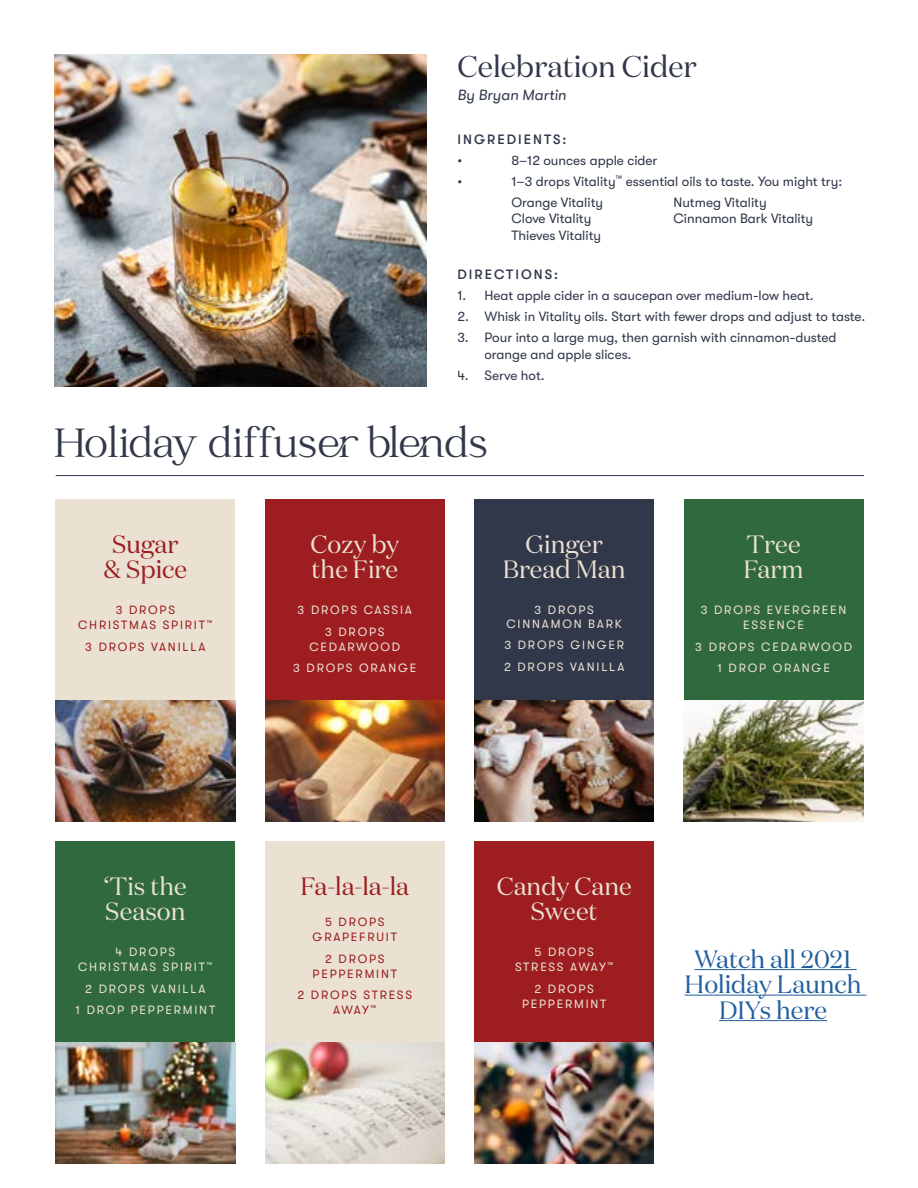
<style>
.page{position:relative;width:918px;height:1188px;background:#fff}
.page>*{position:absolute;margin:0;border:0;box-sizing:border-box;transform-origin:0 0}
.t1{font:45px "Catchy Mager";color:#30384a}
.t2{font:30px "Domaine Display";color:#30384a}
.t3{font:25.05px/25.5px "Domaine Display";color:#ebe1d2}
.t4{font:25.05px/25.5px "Domaine Display";color:#215e9e;text-align:center}
.t5{font:25.05px/25.5px "Domaine Display";color:#9c1e21;text-align:center}
.t6{font:italic 15px "GT Walsheim Pro";color:#30384a}
.t7{font:13.5px/21px "GT Walsheim";color:#30384a}
.t8{font:500 13.5px "GT Walsheim Pro";letter-spacing:.15em;color:#30384a}
.t9{font:12px/21.5px "GT Walsheim";letter-spacing:.15em;color:#ebe1d2;text-align:center}
.t10{font:12px/15px "GT Walsheim";letter-spacing:.15em;color:#9c1e21;text-align:center}
</style>
<div class="page">
<img style="left:54px;top:54px;width:372px;height:333px">
<div style="left:56px;top:499px;width:179px;height:323px;background:#ebe1d2"></div>
<img style="left:56px;top:701px;width:179px;height:121px">
<div style="left:475px;top:499px;width:179px;height:323px;background:#30384a"></div>
<img style="left:475px;top:701px;width:179px;height:121px">
<div style="left:265px;top:499px;width:180px;height:323px;background:#9d1d20"></div>
<img style="left:265px;top:701px;width:180px;height:121px">
<div style="left:56px;top:841px;width:179px;height:323px;background:#2f693d"></div>
<img style="left:56px;top:1042px;width:179px;height:122px">
<div style="left:475px;top:841px;width:179px;height:323px;background:#9d1d20"></div>
<img style="left:475px;top:1042px;width:179px;height:122px">
<div style="left:265px;top:841px;width:180px;height:323px;background:#ebe1d2"></div>
<hr style="left:695px;top:969px;width:162px;height:1px;background:#215e9e">
<hr style="left:685px;top:995px;width:182px;height:1px;background:#215e9e">
<hr style="left:719px;top:1020px;width:108px;height:1px;background:#215e9e">
<img style="left:265px;top:1042px;width:180px;height:122px">
<div style="left:684px;top:499px;width:179px;height:323px;background:#2f693d"></div>
<img style="left:684px;top:701px;width:179px;height:121px">
<hr style="left:56px;top:475px;width:808px;height:1px;background:#30384a">
<h2 class="t2" style="left:458px;top:48px;width:241px">Celebration Cider</h2>
<p class="t6" style="left:458px;top:87px;width:110px">By Bryan Martin</p>
<p class="t8" style="left:458px;top:132px;width:110px">INGREDIENTS:</p>
<p class="t7" style="left:458px;top:150px;width:6px">•</p>
<p class="t7" style="left:512px;top:150px;width:147px">8–12 ounces apple cider</p>
<p class="t7" style="left:458px;top:171px;width:6px">•</p>
<p class="t7" style="left:511px;top:171px;width:332px">1–3 drops Vitality<sup>™</sup> essential oils to taste. You might try:<br>Orange Vitality</p>
<p class="t7" style="left:673px;top:192px;width:95px">Nutmeg Vitality</p>
<p class="t7" style="left:511px;top:208px;width:81px">Clove Vitality</p>
<p class="t7" style="left:674px;top:208px;width:141px">Cinnamon Bark Vitality</p>
<p class="t7" style="left:512px;top:225px;width:91px">Thieves Vitality</p>
<p class="t8" style="left:458px;top:267px;width:102px">DIRECTIONS:</p>
<p class="t7" style="left:458px;top:285px;width:358px">1. Heat apple cider in a saucepan over medium-low heat.</p>
<p class="t7" style="left:458px;top:306px;width:409px">2. Whisk in Vitality oils. Start with fewer drops and adjust to taste.</p>
<p class="t7" style="left:484px;top:330px;width:353px;line-height:16.5px;text-indent:-27px">3. Pour into a large mug, then garnish with cinnamon-dusted orange and apple slices.</p>
<p class="t7" style="left:458px;top:365px;width:89px">4. Serve hot.</p>
<h1 class="t1" style="left:54px;top:419px;width:435px">Holiday diffuser blends</h1>
<h3 class="t5" style="left:104px;top:531px;width:85px">Sugar &amp; Spice</h3>
<p class="t10" style="left:78px;top:603px;width:136px">3 DROPS<br>CHRISTMAS SPIRIT<sup>™</sup></p>
<p class="t10" style="left:85px;top:639px;width:122px">3 DROPS VANILLA</p>
<h3 class="t3" style="left:311px;top:531px;width:90px">Cozy by the Fire</h3>
<p class="t9" style="left:298px;top:600px;width:116px">3 DROPS CASSIA<br>3 DROPS</p>
<p class="t9" style="left:293px;top:636px;width:125px">CEDARWOOD<br>3 DROPS ORANGE</p>
<h3 class="t3" style="left:503px;top:531px;width:124px;text-align:center">Ginger<br>Bread Man</h3>
<p class="t9" style="left:507px;top:604px;width:117px;line-height:13.5px">3 DROPS<br>CINNAMON BARK</p>
<p class="t9" style="left:504px;top:635px;width:122px;text-align:left">3 DROPS GINGER<br>2 DROPS VANILLA</p>
<h3 class="t3" style="left:744px;top:531px;width:62px">Tree<br>Farm</h3>
<p class="t9" style="left:701px;top:603px;width:147px;line-height:15px">3 DROPS EVERGREEN<br>ESSENCE</p>
<p class="t9" style="left:695px;top:636px;width:158px">3 DROPS CEDARWOOD<br>1 DROP ORANGE</p>
<h3 class="t3" style="left:104px;top:873px;width:84px">‘Tis the<br>Season</h3>
<p class="t9" style="left:78px;top:945px;width:136px;line-height:15px">4 DROPS<br>CHRISTMAS SPIRIT<sup>™</sup></p>
<p class="t9" style="left:76px;top:978px;width:141px">2 DROPS VANILLA<br>1 DROP PEPPERMINT</p>
<h3 class="t5" style="left:300px;top:873px;width:110px">Fa-la-la-la</h3>
<p class="t10" style="left:313px;top:915px;width:86px">5 DROPS<br>GRAPEFRUIT</p>
<p class="t10" style="left:313px;top:951px;width:86px">2 DROPS<br>PEPPERMINT</p>
<p class="t10" style="left:298px;top:987px;width:116px">2 DROPS STRESS<br>AWAY <sup>™</sup></p>
<h3 class="t3" style="left:497px;top:873px;width:137px;text-align:center">Candy Cane<br>Sweet</h3>
<p class="t9" style="left:515px;top:945px;width:100px;line-height:15px">5 DROPS<br>STRESS AWAY <sup>™</sup></p>
<p class="t9" style="left:522px;top:981px;width:86px;line-height:15px">2 DROPS<br>PEPPERMINT</p>
<h3 class="t4" style="left:685px;top:946px;width:178px">Watch all 2021<br>Holiday Launch<br>DIYs here</h3>
</div>
